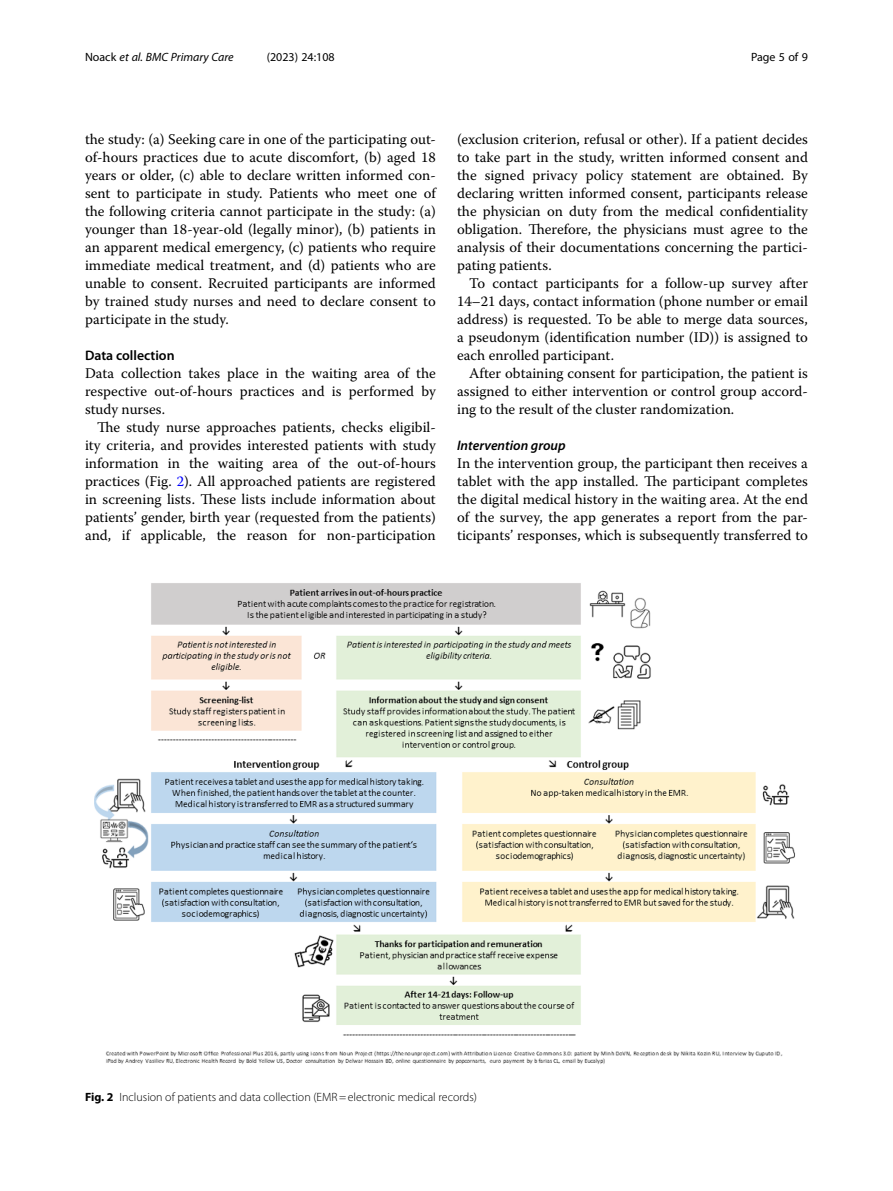
<style>
.page{position:relative;width:893px;height:1191px;background:#fff}
.page>*{position:absolute;margin:0;border:0;box-sizing:border-box;transform-origin:0 0}
.Body_Text_Indent{font:14.7px/18px "Warnock Pro";color:#000;text-align:justify}
.Body_Text{font:14.7px/18px "Warnock Pro";color:#000;text-align:justify}
.Head_3{font:italic 600 13.8px "Myriad Pro";color:#000}
.Head_2{font:600 13.8px "Myriad Pro";color:#000}
.Figure_Caption{font:300 12px "Myriad Pro";color:#000}
.t1{font:italic 12px "Myriad Pro";color:#000}
.t2{font:12px "Myriad Pro";color:#000}
.s1{font-style:normal}
.s2{color:#00f}
.s3{font-weight:700}
</style>
<div class="page">
<img style="left:94px;top:583px;width:701px;height:481px">
<p class="t1" style="left:85px;top:50px;width:150px"><span class="s1">Noack</span> et al. BMC Primary Care</p>
<p class="t2" style="left:267px;top:50px;width:70px">(2023) 24:108</p>
<p class="t2" style="left:751px;top:50px;width:58px">Page 5 of 9</p>
<p class="Body_Text" style="left:85px;top:130px;width:352px">the study: (a) Seeking care in one of the participating out&shy;of-hours practices due to acute discomfort, (b) aged 18 years or older, (c) able to declare written informed con&shy;sent to participate in study. Patients who meet one of the following criteria cannot participate in the study: (a) younger than 18-year-old (legally minor), (b) patients in an apparent medical emergency, (c) patients who require immediate medical treatment, and (d) patients who are unable to consent. Recruited participants are informed by trained study nurses and need to declare consent to participate in the study.</p>
<p class="Head_2" style="left:85px;top:347px;width:91px">Data collection</p>
<p class="Body_Text" style="left:85px;top:364px;width:352px">Data collection takes place in the waiting area of the respective out-of-hours practices and is performed by study nurses.</p>
<p class="Body_Text_Indent" style="left:85px;top:418px;width:352px;text-indent:12px">The study nurse approaches patients, checks eligibil&shy;ity criteria, and provides interested patients with study information in the waiting area of the out-of-hours practices (Fig. <span class="s2">2</span>). All approached patients are registered in screening lists. These lists include information about patients’ gender, birth year (requested from the patients) and, if applicable, the reason for non-participation</p>
<p class="Body_Text_Indent" style="left:457px;top:130px;width:352px">(exclusion criterion, refusal or other). If a patient decides to take part in the study, written informed consent and the signed privacy policy statement are obtained. By declaring written informed consent, participants release the physician on duty from the medical confidentiality obligation. Therefore, the physicians must agree to the analysis of their documentations concerning the partici&shy;pating patients.</p>
<p class="Body_Text_Indent" style="left:457px;top:274px;width:352px;text-indent:12px">To contact participants for a follow-up survey after 14–21 days, contact information (phone number or email address) is requested. To be able to merge data sources, a pseudonym (identification number (ID)) is assigned to each enrolled participant.</p>
<p class="Body_Text_Indent" style="left:457px;top:364px;width:352px;text-indent:12px">After obtaining consent for participation, the patient is assigned to either intervention or control group accord&shy;ing to the result of the cluster randomization.</p>
<p class="Head_3" style="left:457px;top:437px;width:110px">Intervention group</p>
<p class="Body_Text" style="left:457px;top:454px;width:352px">In the intervention group, the participant then receives a tablet with the app installed. The participant completes the digital medical history in the waiting area. At the end of the survey, the app generates a report from the par&shy;ticipants’ responses, which is subsequently transferred to</p>
<p class="Figure_Caption" style="left:85px;top:1090px;width:393px"><span class="s3">Fig. 2</span> Inclusion of patients and data collection (EMR=electronic medical records)</p>
</div>
